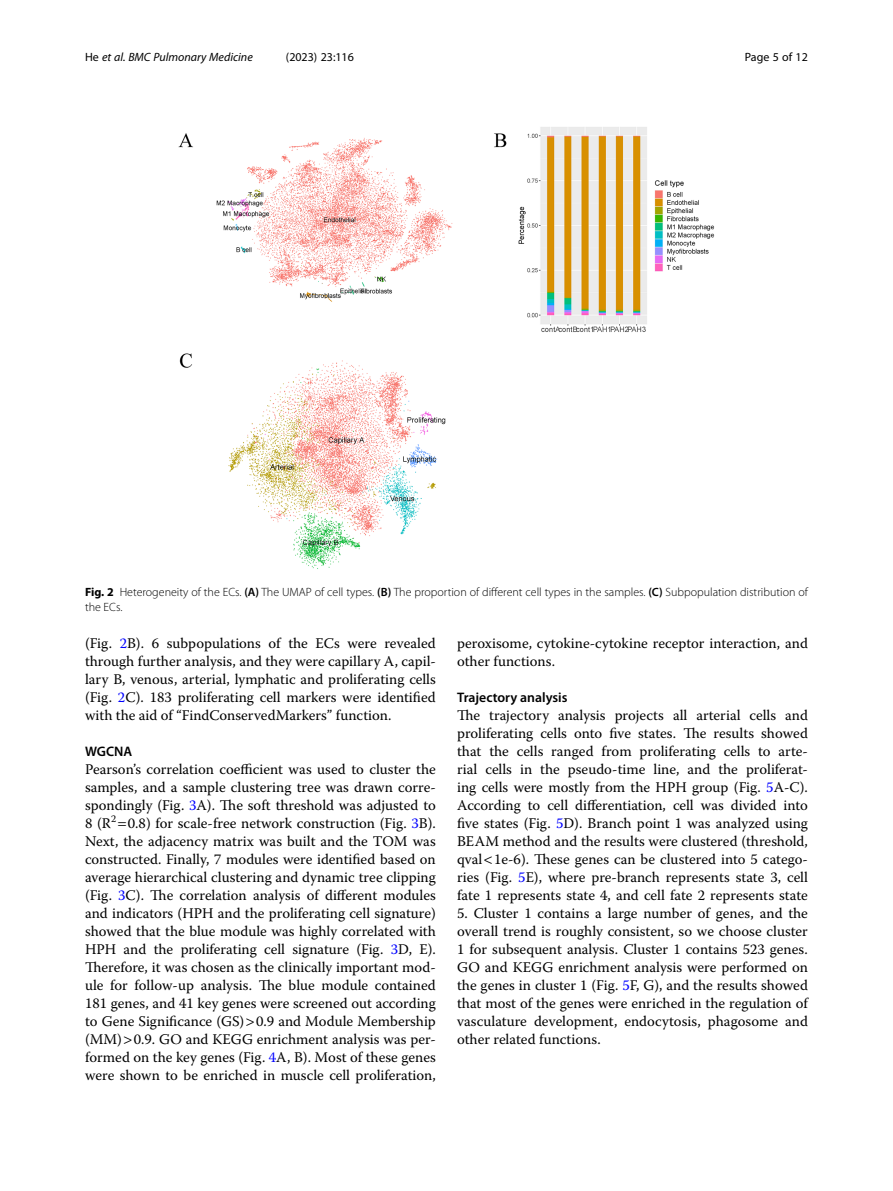
<style>
.page{position:relative;width:893px;height:1191px;background:#fff}
.page>*{position:absolute;margin:0;border:0;box-sizing:border-box;transform-origin:0 0}
.Body_Text{font:14.7px/18px "Warnock Pro";color:#000;text-align:justify}
.Head_2{font:600 13.8px "Myriad Pro";color:#000}
.Figure_Caption{font:300 12px/15px "Myriad Pro";color:#000}
.t1{font:italic 12px "Myriad Pro";color:#000}
.t2{font:12px "Myriad Pro";color:#000}
.s1{font-style:normal}
.s2{font-weight:700}
.s3{font-weight:600}
.s4{color:#00f}
</style>
<div class="page">
<img style="left:179px;top:127px;width:535px;height:442px">
<p class="t1" style="left:85px;top:50px;width:169px"><span class="s1">He</span> et al. BMC Pulmonary Medicine</p>
<p class="t2" style="left:286px;top:50px;width:70px">(2023) 23:116</p>
<p class="t2" style="left:745px;top:50px;width:65px">Page 5 of 12</p>
<p class="Figure_Caption" style="left:85px;top:585px;width:724px"><span class="s2">Fig. 2</span> Heterogeneity of the ECs. <span class="s3">(A)</span> The UMAP of cell types. <span class="s3">(B)</span> The proportion of different cell types in the samples. <span class="s3">(C)</span> Subpopulation distribution of the ECs.</p>
<p class="Body_Text" style="left:85px;top:634px;width:352px">(Fig. <span class="s4">2</span>B). 6 subpopulations of the ECs were revealed through further analysis, and they were capillary A, capil&shy;lary B, venous, arterial, lymphatic and proliferating cells (Fig. <span class="s4">2</span>C). 183 proliferating cell markers were identified with the aid of “FindConservedMarkers” function.</p>
<p class="Head_2" style="left:85px;top:743px;width:49px">WGCNA</p>
<p class="Body_Text" style="left:85px;top:760px;width:352px">Pearson’s correlation coefficient was used to cluster the samples, and a sample clustering tree was drawn corre&shy;spondingly (Fig. <span class="s4">3</span>A). The soft threshold was adjusted to 8 (R<sup>2</sup> 0.8) for scale-free network construction (Fig. <span class="s4">3</span>B).<br>Next, the adjacency matrix was built and the TOM was constructed. Finally, 7 modules were identified based on average hierarchical clustering and dynamic tree clipping (Fig. <span class="s4">3</span>C). The correlation analysis of different modules and indicators (HPH and the proliferating cell signature) showed that the blue module was highly correlated with HPH and the proliferating cell signature (Fig. <span class="s4">3</span>D, E).<br>Therefore, it was chosen as the clinically important mod&shy;ule for follow-up analysis. The blue module contained 181 genes, and 41 key genes were screened out according to Gene Significance (GS) 0.9 and Module Membership (MM) 0.9. GO and KEGG enrichment analysis was per&shy;formed on the key genes (Fig. <span class="s4">4</span>A, B). Most of these genes were shown to be enriched in muscle cell proliferation,</p>
<p class="Body_Text" style="left:457px;top:634px;width:352px">peroxisome, cytokine-cytokine receptor interaction, and other functions.</p>
<p class="Head_2" style="left:457px;top:689px;width:112px">Trajectory analysis</p>
<p class="Body_Text" style="left:457px;top:706px;width:352px">The trajectory analysis projects all arterial cells and proliferating cells onto five states. The results showed that the cells ranged from proliferating cells to arte&shy;rial cells in the pseudo-time line, and the proliferat&shy;ing cells were mostly from the HPH group (Fig. <span class="s4">5</span>A-C).<br>According to cell differentiation, cell was divided into five states (Fig. <span class="s4">5</span>D). Branch point 1 was analyzed using BEAM method and the results were clustered (threshold, qval 1e-6). These genes can be clustered into 5 catego&shy;ries (Fig. <span class="s4">5</span>E), where pre-branch represents state 3, cell fate 1 represents state 4, and cell fate 2 represents state</p>
<p class="Body_Text" style="left:457px;top:904px;width:352px">5. Cluster 1 contains a large number of genes, and the overall trend is roughly consistent, so we choose cluster 1 for subsequent analysis. Cluster 1 contains 523 genes.<br>GO and KEGG enrichment analysis were performed on the genes in cluster 1 (Fig. <span class="s4">5</span>F, G), and the results showed that most of the genes were enriched in the regulation of vasculature development, endocytosis, phagosome and other related functions.</p>
</div>
